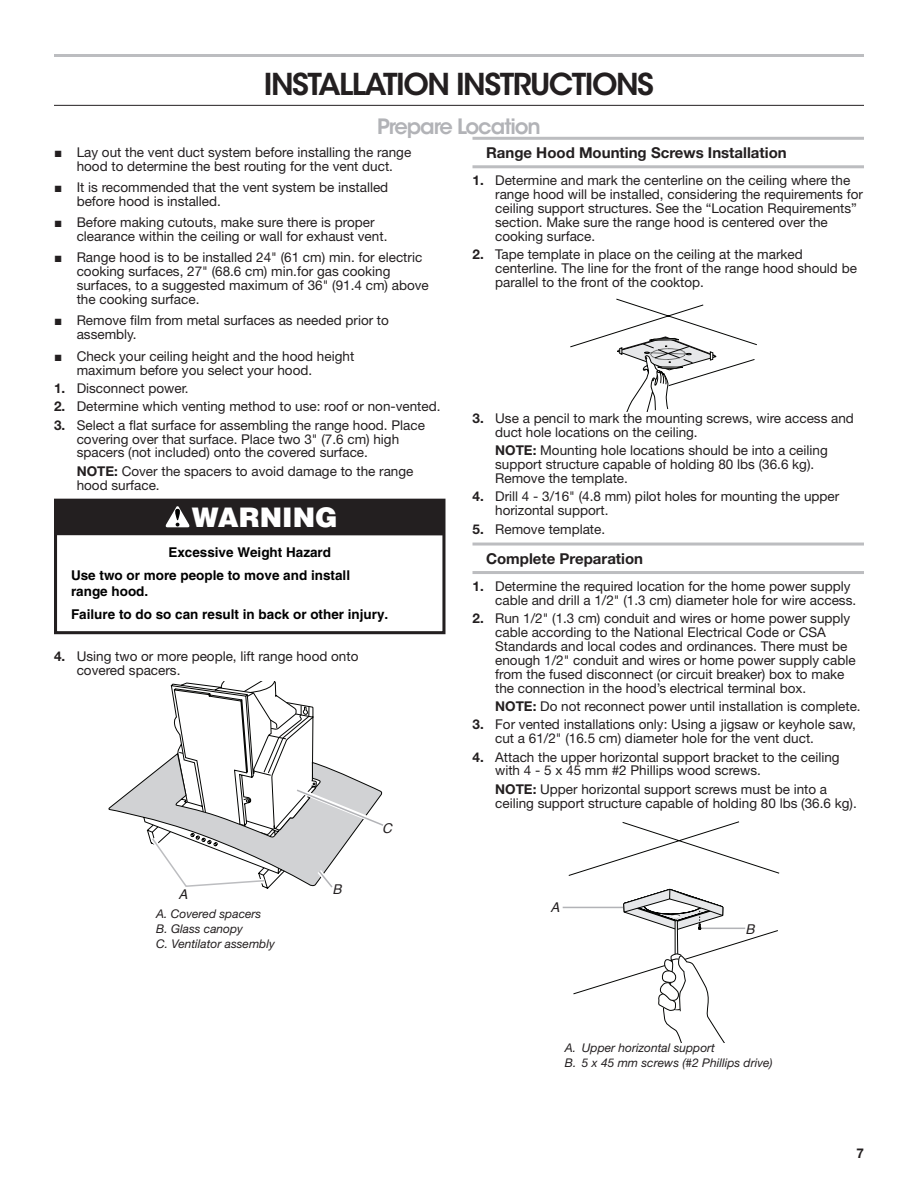
<style>
.page{position:relative;width:918px;height:1188px;background:#fff}
.page>*{position:absolute;margin:0;border:0;box-sizing:border-box;transform-origin:0 0}
.Heading_1{font:600 30px "ITC Avant Garde Std";letter-spacing:-.05em;color:#231f20}
.t1{font:900 27px "Helvetica";color:#fff}
.Heading_2{font:600 21px "ITC Avant Garde Std";letter-spacing:-.05em;color:#b2b3b7}
.Heading_3_Rules{font:700 15px "Helvetica Neue LT Std";color:#231f20}
.Numbered_List_Start{font:13.5px/13.8px "Helvetica Neue LT Std";color:#231f20}
.Bullet{font:13.5px/13.8px "Helvetica Neue LT Std";color:#231f20}
.Body_Indent{font:13.5px/13.8px "Helvetica Neue LT Std";color:#231f20}
.t2{font:700 13.5px/23.2px "Helvetica";color:#000}
.t3{font:italic 13.5px "Helvetica";color:#231f20}
.t4{font:700 13.5px "Helvetica Neue LT Std";color:#231f20}
.Table_Callouts{font:italic 12px "Helvetica Neue LT Std";color:#231f20}
.s1{font-family:"Arial"}
.s2{font-weight:700}
</style>
<div class="page">
<hr style="left:54px;top:54px;width:810px;height:3px;background:#bcbdc0">
<hr style="left:54px;top:105px;width:810px;height:1px;background:#231f20">
<svg style="left:108px;top:682px;width:276px;height:207px"></svg>
<hr style="left:472px;top:137px;width:392px;height:3px;background:#bcbdc0">
<hr style="left:472px;top:165px;width:392px;height:3px;background:#bcbdc0">
<hr style="left:472px;top:543px;width:392px;height:3px;background:#bcbdc0">
<hr style="left:472px;top:571px;width:392px;height:3px;background:#bcbdc0">
<svg style="left:570px;top:298px;width:187px;height:114px"></svg>
<hr style="left:563px;top:907px;width:60px;height:1px;background:#b2b3b7">
<svg style="left:568px;top:822px;width:211px;height:221px"></svg>
<hr style="left:702px;top:928px;width:43px;height:1px;background:#b2b3b7">
<div style="left:54px;top:499px;width:391px;height:135px;border:3px solid #231f20"></div>
<div style="left:56px;top:499px;width:388px;height:36px;background:#231f20"></div>
<svg style="left:165px;top:506px;width:25px;height:21px"></svg>
<h1 class="Heading_1" style="left:264px;top:65px;width:392px">INSTALLATION INSTRUCTIONS</h1>
<h2 class="Heading_2" style="left:377px;top:113px;width:165px">Prepare Location</h2>
<p class="Bullet" style="left:54px;top:145px;width:359px;text-align:center"><span class="s1">■</span> Lay out the vent duct system before installing the range hood to determine the best routing for the vent duct.</p>
<p class="Bullet" style="left:77px;top:180px;width:313px;text-indent:-23px"><span class="s1">■</span> It is recommended that the vent system be installed before hood is installed.</p>
<p class="Bullet" style="left:77px;top:215px;width:312px;text-indent:-23px"><span class="s1">■</span> Before making cutouts, make sure there is proper clearance within the ceiling or wall for exhaust vent.</p>
<p class="Bullet" style="left:77px;top:251px;width:354px;text-indent:-23px"><span class="s1">■</span> Range hood is to be installed 24" (61 cm) min. for electric cooking surfaces, 27" (68.6 cm) min.for gas cooking surfaces, to a suggested maximum of 36" (91.4 cm) above the cooking surface.</p>
<p class="Bullet" style="left:77px;top:314px;width:314px;text-indent:-23px"><span class="s1">■</span> Remove film from metal surfaces as needed prior to assembly.</p>
<p class="Bullet" style="left:77px;top:349px;width:279px;text-indent:-23px"><span class="s1">■</span> Check your ceiling height and the hood height maximum before you select your hood.</p>
<p class="Numbered_List_Start" style="left:54px;top:381px;width:136px"><span class="s2">1.</span> Disconnect power.</p>
<p class="Numbered_List_Start" style="left:54px;top:399px;width:388px"><span class="s2">2.</span> Determine which venting method to use: roof or non-vented.</p>
<p class="Numbered_List_Start" style="left:77px;top:418px;width:350px;text-indent:-23px"><span class="s2">3.</span> Select a flat surface for assembling the range hood. Place covering over that surface. Place two 3" (7.6 cm) high spacers (not included) onto the covered surface.</p>
<p class="Body_Indent" style="left:77px;top:464px;width:338px"><span class="s2">NOTE:</span> Cover the spacers to avoid damage to the range hood surface.</p>
<h3 class="Heading_3_Rules" style="left:486px;top:143px;width:302px">Range Hood Mounting Screws Installation</h3>
<p class="Numbered_List_Start" style="left:495px;top:173px;width:369px;text-indent:-23px"><span class="s2">1.</span> Determine and mark the centerline on the ceiling where the range hood will be installed, considering the requirements for ceiling support structures. See the “Location Requirements” section. Make sure the range hood is centered over the cooking surface.</p>
<p class="Numbered_List_Start" style="left:495px;top:247px;width:363px;text-indent:-23px"><span class="s2">2.</span> Tape template in place on the ceiling at the marked centerline. The line for the front of the range hood should be parallel to the front of the cooktop.</p>
<p class="Numbered_List_Start" style="left:495px;top:411px;width:360px;text-indent:-23px"><span class="s2">3.</span> Use a pencil to mark the mounting screws, wire access and duct hole locations on the ceiling.</p>
<p class="Body_Indent" style="left:495px;top:443px;width:334px"><span class="s2">NOTE:</span> Mounting hole locations should be into a ceiling support structure capable of holding 80 lbs (36.6 kg).<br>Remove the template.</p>
<p class="Numbered_List_Start" style="left:495px;top:489px;width:346px;text-indent:-23px"><span class="s2">4.</span> Drill 4 - 3/16" (4.8 mm) pilot holes for mounting the upper horizontal support.</p>
<p class="Numbered_List_Start" style="left:472px;top:522px;width:134px"><span class="s2">5.</span> Remove template.</p>
<h3 class="Heading_3_Rules" style="left:486px;top:549px;width:159px">Complete Preparation</h3>
<p class="Numbered_List_Start" style="left:495px;top:579px;width:363px;text-indent:-23px"><span class="s2">1.</span> Determine the required location for the home power supply cable and drill a 1/2" (1.3 cm) diameter hole for wire access.</p>
<p class="Numbered_List_Start" style="left:495px;top:611px;width:362px;text-indent:-23px"><span class="s2">2.</span> Run 1/2" (1.3 cm) conduit and wires or home power supply cable according to the National Electrical Code or CSA Standards and local codes and ordinances. There must be enough 1/2" conduit and wires or home power supply cable from the fused disconnect (or circuit breaker) box to make the connection in the hood’s electrical terminal box.</p>
<p class="Body_Indent" style="left:495px;top:699px;width:367px"><span class="s2">NOTE:</span> Do not reconnect power until installation is complete.</p>
<p class="Numbered_List_Start" style="left:495px;top:717px;width:362px;text-indent:-23px"><span class="s2">3.</span> For vented installations only: Using a jigsaw or keyhole saw, cut a 61/2" (16.5 cm) diameter hole for the vent duct.</p>
<p class="Numbered_List_Start" style="left:495px;top:750px;width:346px;text-indent:-23px"><span class="s2">4.</span> Attach the upper horizontal support bracket to the ceiling with 4 - 5 x 45 mm #2 Phillips wood screws.</p>
<p class="Body_Indent" style="left:495px;top:782px;width:363px"><span class="s2">NOTE:</span> Upper horizontal support screws must be into a ceiling support structure capable of holding 80 lbs (36.6 kg).</p>
<p class="t1" style="left:192px;top:500px;width:148px">WARNING</p>
<p class="t2" style="left:71px;top:540px;width:281px;text-indent:97px">Excessive Weight Hazard<br>Use two or more people to move and install</p>
<p class="t2" style="left:71px;top:579px;width:319px">range hood.<br>Failure to do so can result in back or other injury.</p>
<p class="Numbered_List_Start" style="left:77px;top:649px;width:283px;text-indent:-23px"><span class="s2">4.</span> Using two or more people, lift range hood onto covered spacers.</p>
<p class="t3" style="left:178px;top:884px;width:11px">A</p>
<p class="t3" style="left:333px;top:879px;width:11px">B</p>
<p class="Table_Callouts" style="left:156px;top:906px;width:107px">A. Covered spacers</p>
<p class="Table_Callouts" style="left:156px;top:921px;width:88px">B. Glass canopy</p>
<p class="Table_Callouts" style="left:156px;top:936px;width:120px">C. Ventilator assembly</p>
<p class="t3" style="left:382px;top:817px;width:11px">C</p>
<p class="t3" style="left:551px;top:897px;width:11px">A</p>
<p class="t3" style="left:746px;top:919px;width:11px">B</p>
<p class="Table_Callouts" style="left:565px;top:1040px;width:152px">A. Upper horizontal support</p>
<p class="Table_Callouts" style="left:565px;top:1055px;width:209px">B. 5 x 45 mm screws (#2 Phillips drive)</p>
<p class="t4" style="left:856px;top:1145px;width:9px">7</p>
</div>
